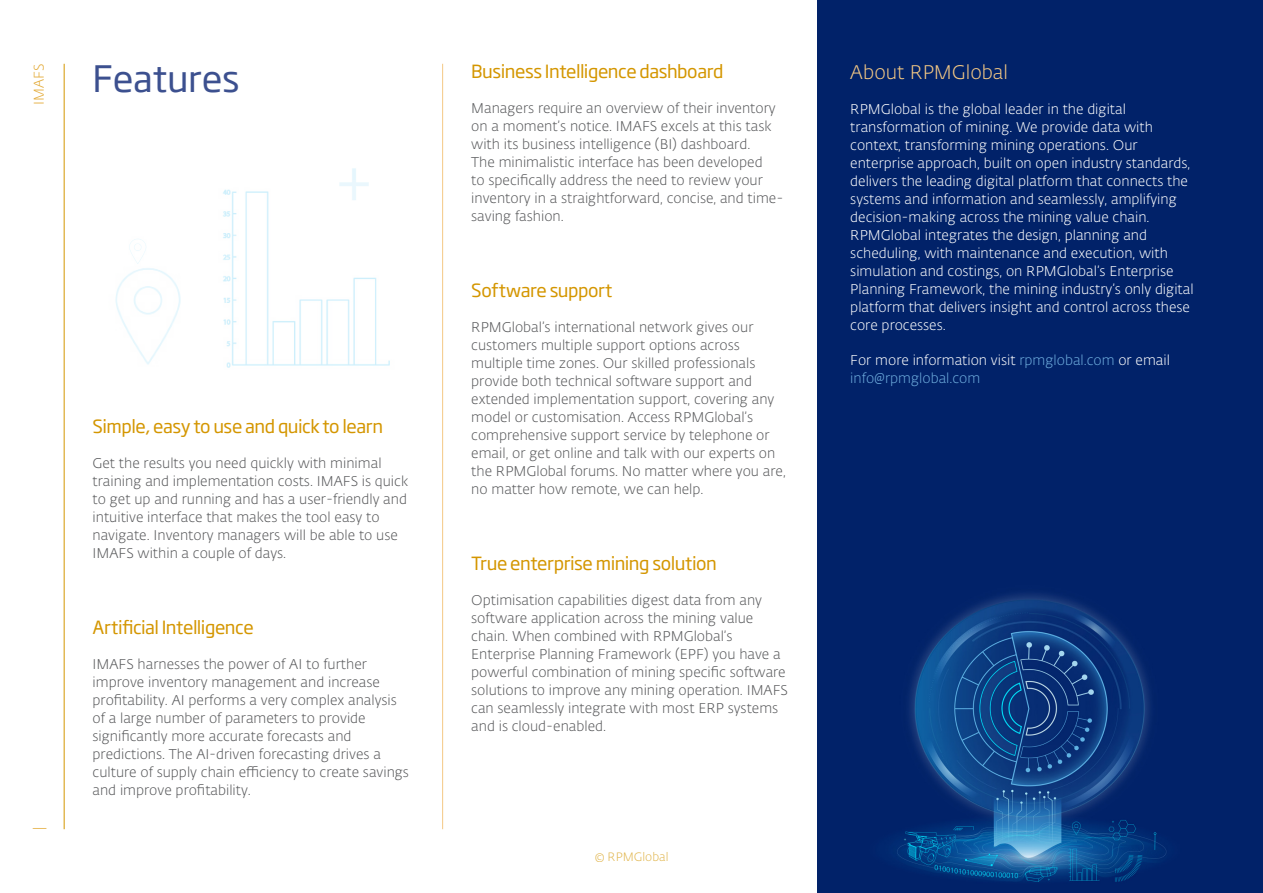
<style>
.page{position:relative;width:1263px;height:893px;background:#fff}
.page>*{position:absolute;margin:0;border:0;box-sizing:border-box;transform-origin:0 0}
.t1{font:36px "Soho Gothic Pro";letter-spacing:-.005em;color:#3c508f}
.Sub_Heading{font:300 19.5px "Fedra Sans Alt Std";letter-spacing:-.005em;color:#f4c884}
.Body{font:18px "Soho Gothic Pro";letter-spacing:-.025em;color:#d49600}
.Body-2{font:300 13.95px/18px "Fedra Sans Alt Std";color:#57585a}
.Body-3{font:300 13.95px/18px "Fedra Sans Alt Std";color:#fff}
.Body-4{font:300 13.95px/18px "Fedra Sans Alt Std";color:#6eacdd}
.t2{font:300 13.95px "Fedra Sans Alt Std";color:#e3aa38}
.t3{font:300 12px "Fedra Sans Alt Std";color:#d49600}
.s1{color:#fff}
</style>
<div class="page">
<img style="left:115px;top:268px;width:66px;height:97px">
<img style="left:121px;top:239px;width:33px;height:33px">
<img style="left:817px;top:0;width:446px;height:893px">
<img style="left:223px;top:181px;width:167px;height:187px">
<hr style="left:64px;top:64px;width:1px;height:765px;background:#d49600">
<hr style="left:442px;top:64px;width:1px;height:765px;background:#f4c884">
<p class="t2" style="left:31px;top:105px;width:43px;rotate:-90deg">IMAFS</p>
<p class="t1" style="left:93px;top:51px;width:149px">Features</p>
<p class="t2" style="left:30px;top:830px;width:5px;rotate:-90deg">|</p>
<p class="Body" style="left:93px;top:412px;width:292px">Simple, easy to use and quick to learn</p>
<p class="Body-2" style="left:93px;top:454px;width:317px">Get the results you need quickly with minimal training and implementation costs. IMAFS is quick to get up and running and has a user-friendly and intuitive interface that makes the tool easy to navigate. Inventory managers will be able to use IMAFS within a couple of days.</p>
<p class="Body" style="left:93px;top:613px;width:163px">Artificial Intelligence</p>
<p class="Body-2" style="left:93px;top:655px;width:318px">IMAFS harnesses the power of AI to further improve inventory management and increase profitability. AI performs a very complex analysis of a large number of parameters to provide significantly more accurate forecasts and predictions. The AI-driven forecasting drives a culture of supply chain efficiency to create savings and improve profitability.</p>
<p class="Body" style="left:471px;top:57px;width:254px">Business Intelligence dashboard</p>
<p class="Body-2" style="left:471px;top:99px;width:314px">Managers require an overview of their inventory on a moment’s notice. IMAFS excels at this task with its business intelligence (BI) dashboard.<br>The minimalistic interface has been developed<br>to specifically address the need to review your inventory in a straightforward, concise, and time&shy;saving fashion.</p>
<p class="Body" style="left:471px;top:276px;width:143px">Software support</p>
<p class="Body-2" style="left:471px;top:318px;width:316px">RPMGlobal’s international network gives our customers multiple support options across multiple time zones. Our skilled professionals provide both technical software support and extended implementation support, covering any model or customisation. Access RPMGlobal’s comprehensive support service by telephone or email, or get online and talk with our experts on the RPMGlobal forums. No matter where you are, no matter how remote, we can help.</p>
<p class="Body" style="left:471px;top:549px;width:247px">True enterprise mining solution</p>
<p class="Body-2" style="left:471px;top:591px;width:318px">Optimisation capabilities digest data from any software application across the mining value chain. When combined with RPMGlobal’s Enterprise Planning Framework (EPF) you have a powerful combination of mining specific software solutions to improve any mining operation. IMAFS can seamlessly integrate with most ERP systems and is cloud-enabled.</p>
<p class="t3" style="left:594px;top:849px;width:76px">© RPMGlobal</p>
<p class="Sub_Heading" style="left:850px;top:60px;width:159px">About RPMGlobal</p>
<p class="Body-3" style="left:850px;top:100px;width:345px">RPMGlobal is the global leader in the digital transformation of mining. We provide data with context, transforming mining operations. Our enterprise approach, built on open industry standards, delivers the leading digital platform that connects the systems and information and seamlessly, amplifying decision-making across the mining value chain.<br>RPMGlobal integrates the design, planning and scheduling, with maintenance and execution, with simulation and costings, on RPMGlobal’s Enterprise Planning Framework, the mining industry’s only digital platform that delivers insight and control across these core processes.</p>
<p class="Body-4" style="left:850px;top:351px;width:321px"><span class="s1">For more information visit</span> rpmglobal.com <span class="s1">or email </span>info@rpmglobal.com</p>
</div>
